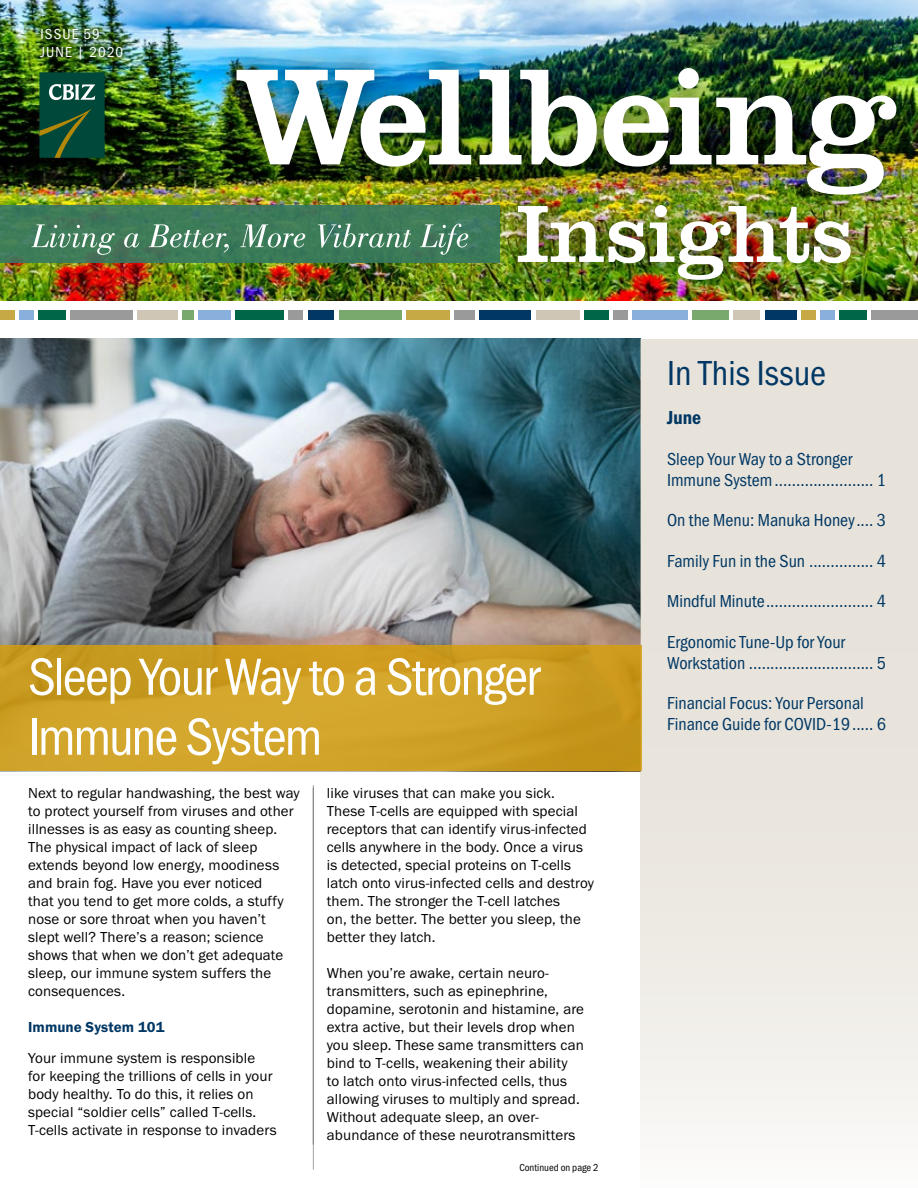
<style>
.page{position:relative;width:918px;height:1188px;background:#fff}
.page>*{position:absolute;margin:0;border:0;box-sizing:border-box;transform-origin:0 0}
.t1{font:54px/60px "Franklin Gothic URW Con Boo";letter-spacing:-.035em;color:#fff}
.t2{font:36px "Franklin Gothic URW Con Boo";color:#003764}
.t3{font:19.5px "Franklin Gothic URW Con Dem";color:#003764}
.t4{font:18px/21px "Franklin Gothic URW Con Boo";color:#003764}
.t5{font:15px/18px "Franklin Gothic URW Boo";letter-spacing:.01em;color:#000}
.t6{font:15px/18px "Franklin Gothic URW Con Boo";letter-spacing:.07em;color:#fff}
.t7{font:15px "Franklin Gothic URW Dem";letter-spacing:.005em;color:#003764}
.t8{font:10.5px "Franklin Gothic URW Con Boo";color:#000}
</style>
<div class="page">
<img style="left:0;top:339px;width:640px;height:307px">
<img style="left:0;top:0;width:918px;height:300px">
<div style="left:640px;top:339px;width:278px;height:849px;background:linear-gradient(to bottom,#e2ddd3,#f5f4f0)"></div>
<div style="left:19px;top:311px;width:15px;height:9px;background:#89afdd"></div>
<div style="left:0;top:311px;width:14px;height:9px;background:#c6a845"></div>
<div style="left:38px;top:311px;width:28px;height:9px;background:#006648"></div>
<div style="left:71px;top:311px;width:62px;height:9px;background:#9a9a9b"></div>
<div style="left:138px;top:311px;width:40px;height:9px;background:#cfc6b5"></div>
<div style="left:183px;top:311px;width:11px;height:9px;background:#79a96d"></div>
<div style="left:199px;top:311px;width:32px;height:9px;background:#89afdd"></div>
<div style="left:236px;top:311px;width:48px;height:9px;background:#006648"></div>
<div style="left:584px;top:311px;width:24px;height:9px;background:#006648"></div>
<div style="left:289px;top:311px;width:14px;height:9px;background:#9a9a9b"></div>
<div style="left:613px;top:311px;width:14px;height:9px;background:#9a9a9b"></div>
<div style="left:632px;top:311px;width:55px;height:9px;background:#89afdd"></div>
<div style="left:454px;top:311px;width:21px;height:9px;background:#9a9a9b"></div>
<div style="left:339px;top:311px;width:62px;height:9px;background:#79a96d"></div>
<div style="left:692px;top:311px;width:37px;height:9px;background:#79a96d"></div>
<div style="left:308px;top:311px;width:26px;height:9px;background:#003764"></div>
<div style="left:480px;top:311px;width:51px;height:9px;background:#003764"></div>
<div style="left:765px;top:311px;width:31px;height:9px;background:#003764"></div>
<div style="left:406px;top:311px;width:43px;height:9px;background:#c6a845"></div>
<div style="left:536px;top:311px;width:43px;height:9px;background:#cfc6b5"></div>
<div style="left:733px;top:311px;width:27px;height:9px;background:#cfc6b5"></div>
<div style="left:820px;top:311px;width:15px;height:9px;background:#89afdd"></div>
<div style="left:801px;top:311px;width:15px;height:9px;background:#c6a845"></div>
<div style="left:840px;top:311px;width:27px;height:9px;background:#006648"></div>
<div style="left:872px;top:311px;width:46px;height:9px;background:#9a9a9b"></div>
<hr style="left:313px;top:785px;width:1px;height:385px;background:#9a9a9b">
<div style="left:0;top:205px;width:500px;height:58px;background:linear-gradient(to right,#3f7959,#3c7b5b)"></div>
<svg style="left:32px;top:224px;width:436px;height:31px;background:#5c8f73"></svg>
<div style="left:216px;top:48px;width:700px;height:167px;background:#000;opacity:.6"></div>
<img style="left:237px;top:68px;width:659px;height:127px">
<div style="left:497px;top:184px;width:374px;height:118px;background:#000;opacity:.6"></div>
<img style="left:518px;top:205px;width:333px;height:75px">
<div style="left:39px;top:72px;width:66px;height:86px;background:#00483a"></div>
<svg style="left:49px;top:84px;width:46px;height:16px"></svg>
<svg style="left:29px;top:108px;width:63px;height:50px"></svg>
<img style="left:32px;top:20px;width:100px;height:49px">
<div style="left:0;top:646px;width:642px;height:125px;background:linear-gradient(to right,#d0a329,#cc9c20)"></div>
<p class="t6" style="left:40px;top:25px;width:84px">ISSUE 59<br>JUNE | 2020</p>
<h1 class="t1" style="left:28px;top:646px;width:513px">Sleep Your Way to a Stronger<br>Immune System</h1>
<p class="t5" style="left:28px;top:783px;width:273px">Next to regular handwashing, the best way to protect yourself from viruses and other illnesses is as easy as counting sheep.<br>The physical impact of lack of sleep extends beyond low energy, moodiness and brain fog. Have you ever noticed<br>that you tend to get more colds, a stuffy nose or sore throat when you haven’t slept well? There’s a reason; science shows that when we don’t get adequate sleep, our immune system suffers the consequences.</p>
<p class="t7" style="left:28px;top:1017px;width:138px">Immune System 101</p>
<p class="t5" style="left:28px;top:1049px;width:250px">Your immune system is responsible<br>for keeping the trillions of cells in your body healthy. To do this, it relies on special “soldier cells” called T-cells.<br>T-cells activate in response to invaders</p>
<p class="t5" style="left:327px;top:783px;width:269px">like viruses that can make you sick.<br>These T-cells are equipped with special receptors that can identify virus-infected cells anywhere in the body. Once a virus is detected, special proteins on T-cells latch onto virus-infected cells and destroy them. The stronger the T-cell latches<br>on, the better. The better you sleep, the better they latch.</p>
<p class="t5" style="left:327px;top:963px;width:259px">When you’re awake, certain neuro&shy;transmitters, such as epinephrine, dopamine, serotonin and histamine, are extra active, but their levels drop when you sleep. These same transmitters can bind to T-cells, weakening their ability<br>to latch onto virus-infected cells, thus allowing viruses to multiply and spread.<br>Without adequate sleep, an over&shy;abundance of these neurotransmitters</p>
<p class="t8" style="left:519px;top:1161px;width:81px">Continued on page 2</p>
<h2 class="t2" style="left:667px;top:351px;width:161px">In This Issue</h2>
<h3 class="t3" style="left:667px;top:405px;width:35px">June</h3>
<p class="t4" style="left:667px;top:448px;width:221px">Sleep Your Way to a Stronger<br>Immune System....................... 1</p>
<p class="t4" style="left:667px;top:510px;width:221px">On the Menu: Manuka Honey.... 3</p>
<p class="t4" style="left:667px;top:550px;width:221px">Family Fun in the Sun ............... 4</p>
<p class="t4" style="left:667px;top:590px;width:221px">Mindful Minute......................... 4</p>
<p class="t4" style="left:667px;top:631px;width:221px">Ergonomic Tune-Up for Your<br>Workstation ............................. 5</p>
<p class="t4" style="left:667px;top:692px;width:221px">Financial Focus: Your Personal<br>Finance Guide for COVID-19..... 6</p>
</div>
